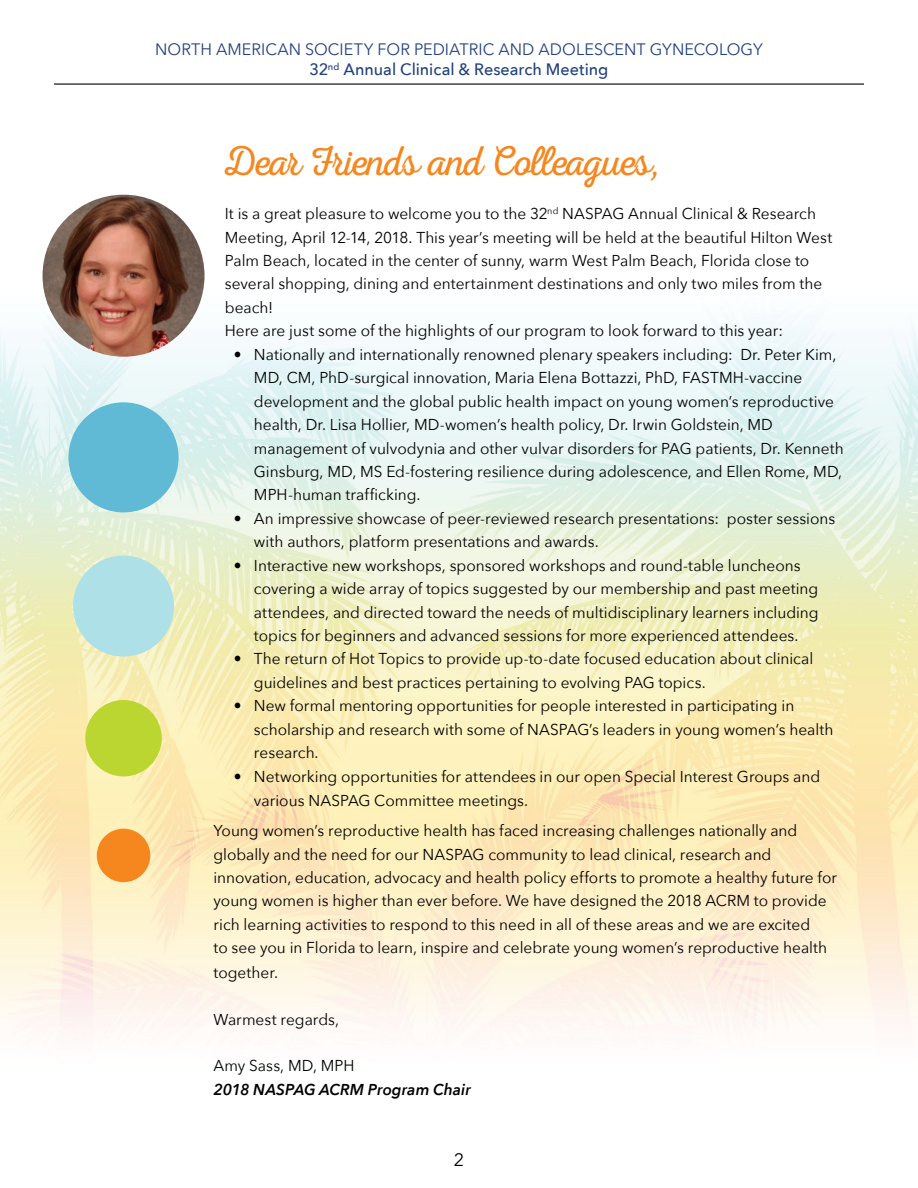
<style>
.page{position:relative;width:918px;height:1188px;background:#fff}
.page>*{position:absolute;margin:0;border:0;box-sizing:border-box;transform-origin:0 0}
.t1{font:42px "Nexa Rust Script L 0";letter-spacing:-.035em;color:#f6871f}
.t2{font:18px "Avenir Next";color:#000}
.t3{font:16.5px/19.8px "Avenir Next";letter-spacing:.005em;color:#22417e;text-align:center}
.t4{font:15.75px/23.4px "Avenir Next";color:#000}
.t5{font:italic 600 15.75px "Avenir Next";color:#000}
.s1{font-weight:500}
</style>
<div class="page">
<hr style="left:54px;top:83px;width:810px;height:2px;background:#000">
<img style="left:0;top:194px;width:918px;height:839px">
<img style="left:43px;top:195px;width:162px;height:162px;border-radius:81px">
<div style="left:85px;top:700px;width:77px;height:76px;background:#bcd631;border-radius:50%"></div>
<div style="left:69px;top:402px;width:110px;height:110px;background:#60b9d5;border-radius:50%"></div>
<div style="left:73px;top:556px;width:101px;height:101px;background:#aee0e8;border-radius:50%"></div>
<div style="left:97px;top:829px;width:53px;height:53px;background:#f6871f;border-radius:50%"></div>
<p class="t3" style="left:155px;top:39px;width:609px">NORTH AMERICAN SOCIETY FOR PEDIATRIC AND ADOLESCENT GYNECOLOGY<br><span class="s1">32</span><sup>nd</sup> <span class="s1">Annual Clinical &amp; Research Meeting</span></p>
<h1 class="t1" style="left:225px;top:138px;width:437px">Dear Friends and Colleagues,</h1>
<p class="t4" style="left:225px;top:201px;width:609px">It is a great pleasure to welcome you to the 32<sup>nd</sup> NASPAG Annual Clinical &amp; Research Meeting, April 12-14, 2018. This year’s meeting will be held at the beautiful Hilton West Palm Beach, located in the center of sunny, warm West Palm Beach, Florida close to several shopping, dining and entertainment destinations and only two miles from the beach!<br>Here are just some of the highlights of our program to look forward to this year:</p>
<p class="t4" style="left:254px;top:342px;width:591px;text-indent:-20px">• Nationally and internationally renowned plenary speakers including: Dr. Peter Kim, MD, CM, PhD-surgical innovation, Maria Elena Bottazzi, PhD, FASTMH-vaccine development and the global public health impact on young women’s reproductive health, Dr. Lisa Hollier, MD-women’s health policy, Dr. Irwin Goldstein, MD management of vulvodynia and other vulvar disorders for PAG patients, Dr. Kenneth Ginsburg, MD, MS Ed-fostering resilience during adolescence, and Ellen Rome, MD, MPH-human trafficking.</p>
<p class="t4" style="left:254px;top:506px;width:583px;text-indent:-20px">• An impressive showcase of peer-reviewed research presentations: poster sessions with authors, platform presentations and awards.</p>
<p class="t4" style="left:254px;top:553px;width:566px;text-indent:-20px">• Interactive new workshops, sponsored workshops and round-table luncheons covering a wide array of topics suggested by our membership and past meeting attendees, and directed toward the needs of multidisciplinary learners including topics for beginners and advanced sessions for more experienced attendees.</p>
<p class="t4" style="left:254px;top:647px;width:561px;text-indent:-20px">• The return of Hot Topics to provide up-to-date focused education about clinical guidelines and best practices pertaining to evolving PAG topics.</p>
<p class="t4" style="left:254px;top:693px;width:581px;text-indent:-20px">• New formal mentoring opportunities for people interested in participating in scholarship and research with some of NASPAG’s leaders in young women’s health research.</p>
<p class="t4" style="left:254px;top:763px;width:568px;line-height:24.3px;text-indent:-20px">• Networking opportunities for attendees in our open Special Interest Groups and various NASPAG Committee meetings.</p>
<p class="t4" style="left:213px;top:818px;width:625px">Young women’s reproductive health has faced increasing challenges nationally and globally and the need for our NASPAG community to lead clinical, research and innovation, education, advocacy and health policy efforts to promote a healthy future for young women is higher than ever before. We have designed the 2018 ACRM to provide rich learning activities to respond to this need in all of these areas and we are excited<br>to see you in Florida to learn, inspire and celebrate young women’s reproductive health together.</p>
<p class="t4" style="left:213px;top:1007px;width:127px">Warmest regards,</p>
<p class="t4" style="left:213px;top:1054px;width:143px">Amy Sass, MD, MPH</p>
<p class="t5" style="left:213px;top:1076px;width:259px">2018 NASPAG ACRM Program Chair</p>
<p class="t2" style="left:454px;top:1144px;width:12px">2</p>
</div>
